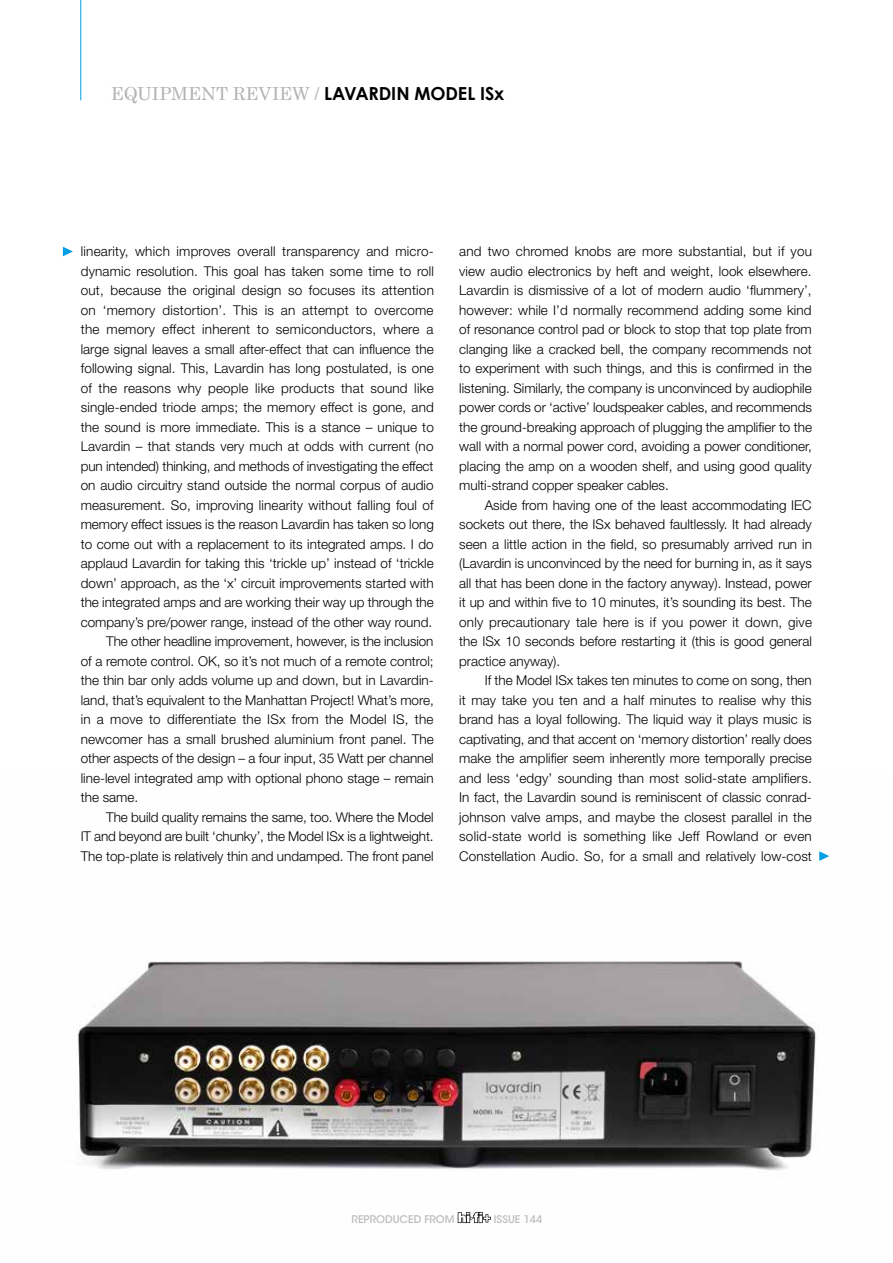
<style>
.page{position:relative;width:893px;height:1263px;background:#fff}
.page>*{position:absolute;margin:0;border:0;box-sizing:border-box;transform-origin:0 0}
.t1{font:18px "Century Schoolbook";letter-spacing:-.005em;color:#b3b2b2}
.t2{font:300 13.5px/19.5px "Helvetica Neue LT Std";color:#000;text-align:justify}
.t3{font:300 13.5px "Helvetica Neue LT Std";letter-spacing:.02em;color:#000}
.t4{font:500 10.5px "ITC Avant Garde Std";color:#bcbcbc}
.s1{font-family:"Century Gothic";font-weight:700;color:#000}
</style>
<div class="page">
<img style="left:77px;top:856px;width:753px;height:368px">
<svg style="left:819px;top:851px;width:10px;height:10px"></svg>
<svg style="left:63px;top:247px;width:10px;height:9px"></svg>
<svg style="left:458px;top:1212px;width:33px;height:11px"></svg>
<hr style="left:80px;top:0;width:1px;height:100px;background:#009fe3">
<h1 class="t1" style="left:111px;top:83px;width:395px">EQUIPMENT REVIEW / <span class="s1">LAVARDIN MODEL ISx</span></h1>
<p class="t2" style="left:81px;top:241px;width:354px">linearity, which improves overall transparency and micro-</p>
<p class="t2" style="left:81px;top:261px;width:355px">dynamic resolution. This goal has taken some time to roll</p>
<p class="t2" style="left:81px;top:280px;width:355px">out, because the original design so focuses its attention</p>
<p class="t3" style="left:81px;top:302px;width:354px">on ‘memory distortion’. This is an attempt to overcome</p>
<p class="t3" style="left:81px;top:321px;width:354px">the memory effect inherent to semiconductors, where a</p>
<p class="t2" style="left:81px;top:339px;width:354px">large signal leaves a small after-effect that can influence the</p>
<p class="t2" style="left:81px;top:358px;width:355px">following signal. This, Lavardin has long postulated, is one</p>
<p class="t2" style="left:81px;top:378px;width:354px">of the reasons why people like products that sound like</p>
<p class="t2" style="left:81px;top:397px;width:354px">single-ended triode amps; the memory effect is gone, and</p>
<p class="t2" style="left:81px;top:417px;width:355px">the sound is more immediate. This is a stance – unique to</p>
<p class="t2" style="left:81px;top:436px;width:354px">Lavardin – that stands very much at odds with current (no</p>
<p class="t2" style="left:81px;top:456px;width:354px">pun intended) thinking, and methods of investigating the effect</p>
<p class="t2" style="left:81px;top:475px;width:354px">on audio circuitry stand outside the normal corpus of audio</p>
<p class="t2" style="left:81px;top:495px;width:354px">measurement. So, improving linearity without falling foul of</p>
<p class="t2" style="left:81px;top:514px;width:355px">memory effect issues is the reason Lavardin has taken so long</p>
<p class="t2" style="left:81px;top:534px;width:354px">to come out with a replacement to its integrated amps. I do</p>
<p class="t2" style="left:81px;top:553px;width:354px">applaud Lavardin for taking this ‘trickle up’ instead of ‘trickle</p>
<p class="t2" style="left:81px;top:573px;width:354px">down’ approach, as the ‘x’ circuit improvements started with</p>
<p class="t2" style="left:81px;top:592px;width:355px">the integrated amps and are working their way up through the</p>
<p class="t2" style="left:81px;top:612px;width:353px">company’s pre/power range, instead of the other way round.</p>
<p class="t2" style="left:106px;top:631px;width:329px">The other headline improvement, however, is the inclusion</p>
<p class="t2" style="left:81px;top:651px;width:354px">of a remote control. OK, so it’s not much of a remote control;</p>
<p class="t2" style="left:81px;top:670px;width:354px">the thin bar only adds volume up and down, but in Lavardin-</p>
<p class="t2" style="left:81px;top:690px;width:355px">land, that’s equivalent to the Manhattan Project! What’s more,</p>
<p class="t2" style="left:81px;top:709px;width:354px">in a move to differentiate the ISx from the Model IS, the</p>
<p class="t2" style="left:81px;top:729px;width:354px">newcomer has a small brushed aluminium front panel. The</p>
<p class="t2" style="left:81px;top:748px;width:354px">other aspects of the design – a four input, 35 Watt per channel</p>
<p class="t2" style="left:81px;top:768px;width:354px">line-level integrated amp with optional phono stage – remain</p>
<p class="t2" style="left:81px;top:787px;width:59px">the same.</p>
<p class="t2" style="left:106px;top:807px;width:329px">The build quality remains the same, too. Where the Model</p>
<p class="t2" style="left:81px;top:826px;width:354px">IT and beyond are built ‘chunky’, the Model ISx is a lightweight.</p>
<p class="t2" style="left:81px;top:846px;width:354px">The top-plate is relatively thin and undamped. The front panel</p>
<p class="t2" style="left:459px;top:241px;width:354px">and two chromed knobs are more substantial, but if you view audio electronics by heft and weight, look elsewhere.<br>Lavardin is dismissive of a lot of modern audio ‘flummery’, however: while I’d normally recommend adding some kind of resonance control pad or block to stop that top plate from clanging like a cracked bell, the company recommends not to experiment with such things, and this is confirmed in the listening. Similarly, the company is unconvinced by audiophile power cords or ‘active’ loudspeaker cables, and recommends the ground-breaking approach of plugging the amplifier to the wall with a normal power cord, avoiding a power conditioner, placing the amp on a wooden shelf, and using good quality multi-strand copper speaker cables.</p>
<p class="t2" style="left:459px;top:495px;width:354px;text-indent:26px">Aside from having one of the least accommodating IEC sockets out there, the ISx behaved faultlessly. It had already seen a little action in the field, so presumably arrived run in (Lavardin is unconvinced by the need for burning in, as it says all that has been done in the factory anyway). Instead, power it up and within five to 10 minutes, it’s sounding its best. The only precautionary tale here is if you power it down, give the ISx 10 seconds before restarting it (this is good general practice anyway).</p>
<p class="t2" style="left:459px;top:670px;width:354px;text-indent:26px">If the Model ISx takes ten minutes to come on song, then it may take you ten and a half minutes to realise why this brand has a loyal following. The liquid way it plays music is captivating, and that accent on ‘memory distortion’ really does make the amplifier seem inherently more temporally precise and less ‘edgy’ sounding than most solid-state amplifiers.<br>In fact, the Lavardin sound is reminiscent of classic conrad&shy;johnson valve amps, and maybe the closest parallel in the solid-state world is something like Jeff Rowland or even Constellation Audio. So, for a small and relatively low-cost</p>
<p class="t4" style="left:352px;top:1213px;width:104px">REPRODUCED FROM</p>
<p class="t4" style="left:494px;top:1213px;width:50px">ISSUE 144</p>
</div>
